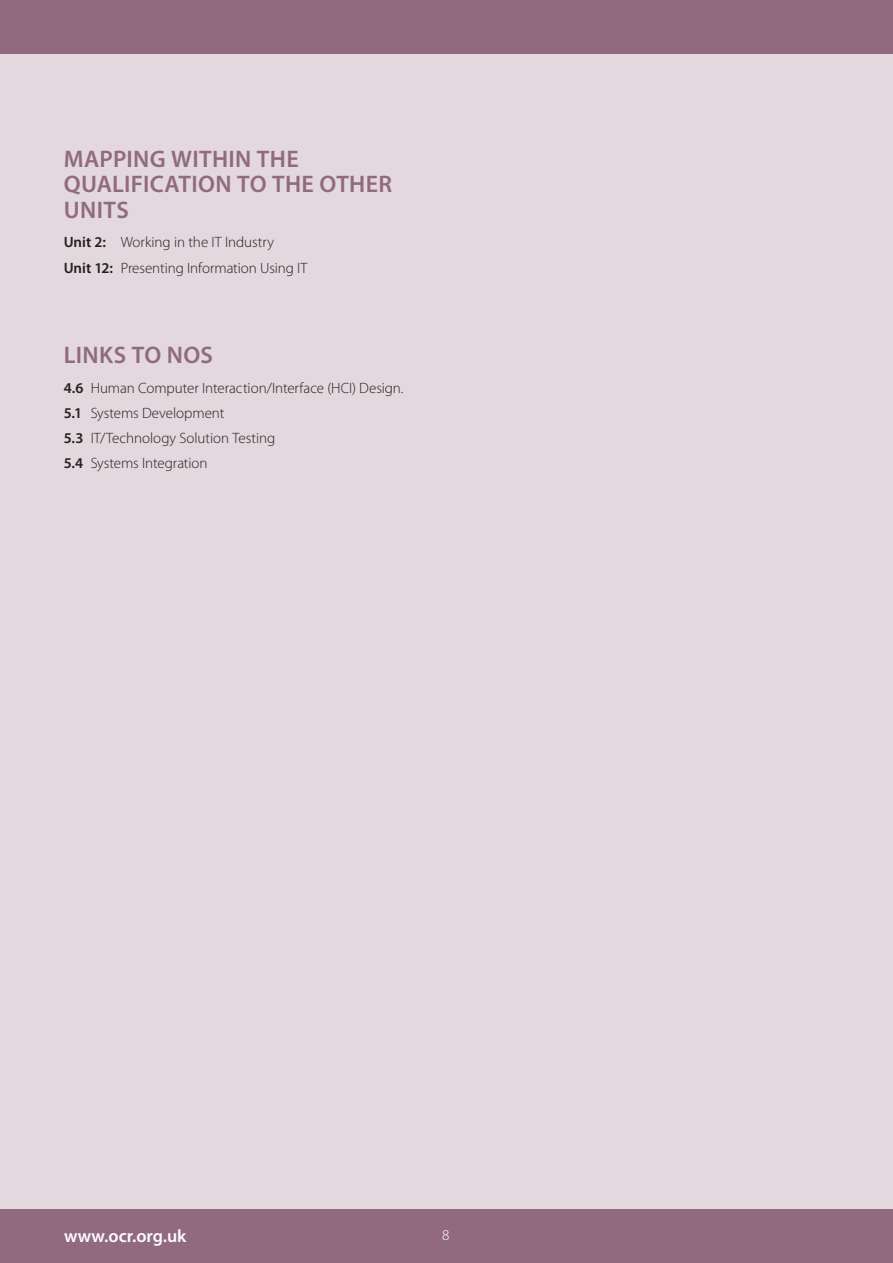
<style>
.page{position:relative;width:893px;height:1263px;background:#fff}
.page>*{position:absolute;margin:0;border:0;box-sizing:border-box;transform-origin:0 0}
.subhead{font:600 24px/25.5px "Myriad Pro";letter-spacing:.015em;color:#916a7f}
.t1{font:600 18px "Myriad Pro";color:#fff}
.body{font:300 15px "Myriad Pro";letter-spacing:-.005em;color:#231f20}
.t2{font:300 15px "Myriad Pro";color:#fff}
.s1{font-weight:600}
</style>
<div class="page">
<div style="left:0;top:1209px;width:893px;height:54px;background:#916a7f"></div>
<div style="left:0;top:0;width:893px;height:54px;background:#916a7f"></div>
<div style="left:0;top:54px;width:893px;height:1155px;background:#e2d8dd"></div>
<p class="subhead" style="left:64px;top:145px;width:330px">MAPPING WITHIN THE<br>QUALIFICATION TO THE OTHER<br>UNITS</p>
<p class="body" style="left:64px;top:234px;width:212px"><span class="s1">Unit 2:</span> Working in the IT Industry</p>
<p class="body" style="left:64px;top:259px;width:245px"><span class="s1">Unit 12:</span> Presenting Information Using IT</p>
<p class="subhead" style="left:64px;top:342px;width:151px">LINKS TO NOS</p>
<p class="body" style="left:64px;top:379px;width:341px"><span class="s1">4.6</span> Human Computer Interaction/Interface (HCI) Design.</p>
<p class="body" style="left:64px;top:405px;width:162px"><span class="s1">5.1</span> Systems Development</p>
<p class="body" style="left:64px;top:430px;width:213px"><span class="s1">5.3</span> IT/Technology Solution Testing</p>
<p class="body" style="left:64px;top:455px;width:145px"><span class="s1">5.4</span> Systems Integration</p>
<p class="t1" style="left:64px;top:1225px;width:124px">www.ocr.org.uk</p>
<p class="t2" style="left:442px;top:1226px;width:9px">8</p>
</div>
